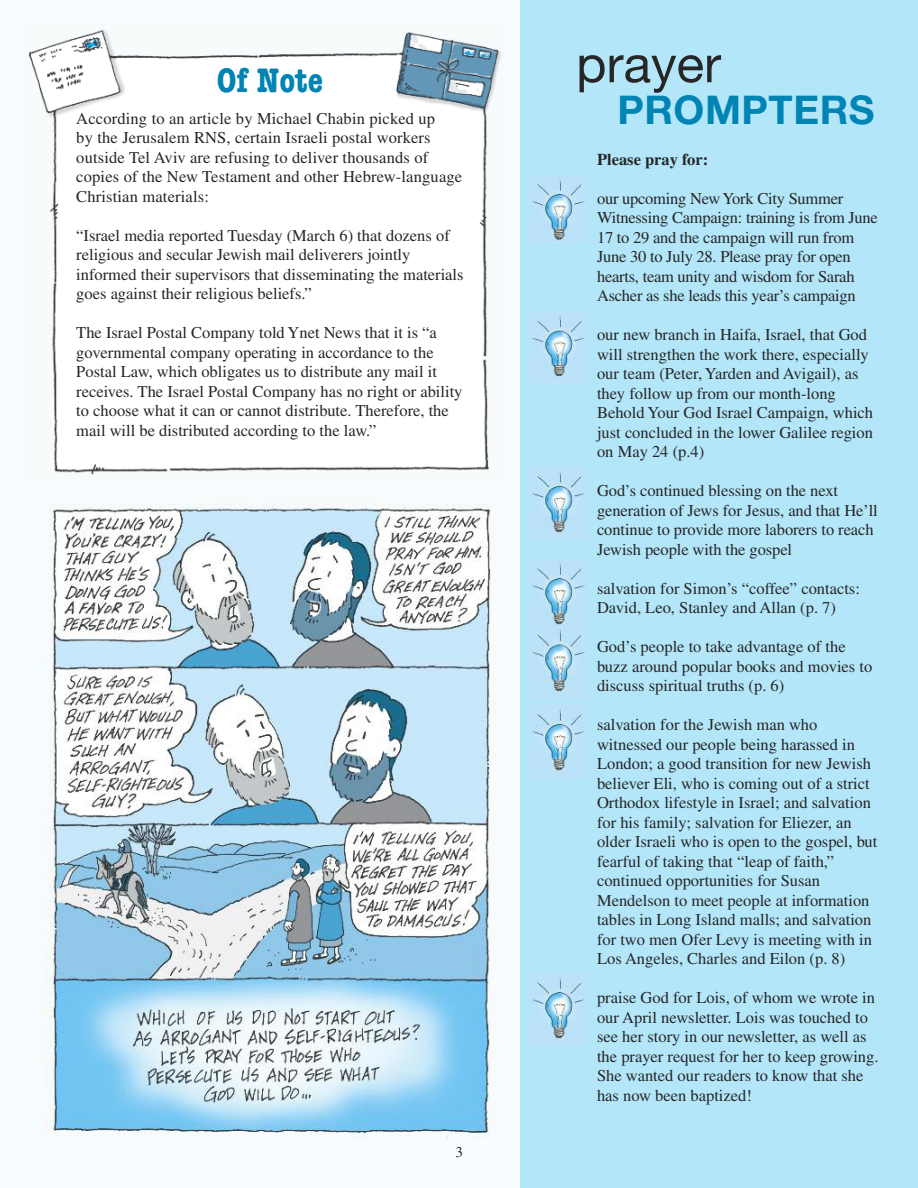
<style>
.page{position:relative;width:918px;height:1188px;background:#f7fcfe}
.page>*{position:absolute;margin:0;border:0;box-sizing:border-box;transform-origin:0 0}
.t1{font:51.15px "Helvetica Neue";color:#272627}
.t2{font:700 39.6px "Helvetica Neue";letter-spacing:.015em;color:#0084b3}
.t3{font:700 condensed 34.5px "American Typewriter";color:#0084b3}
.t4{font:16.5px/19.5px "Times";color:#272627}
.t5{font:700 16.5px "Times";color:#272627}
.t6{font:15px "Times";color:#272627}
</style>
<div class="page">
<div style="left:520px;top:0;width:398px;height:1188px;background:#b3e6f9"></div>
<img style="left:29px;top:30px;width:472px;height:445px">
<img style="left:43px;top:504px;width:448px;height:635px">
<img style="left:530px;top:175px;width:58px;height:66px">
<img style="left:530px;top:311px;width:57px;height:68px">
<img style="left:530px;top:467px;width:56px;height:69px">
<img style="left:530px;top:560px;width:57px;height:67px">
<img style="left:530px;top:628px;width:57px;height:66px">
<img style="left:530px;top:705px;width:56px;height:69px">
<img style="left:530px;top:974px;width:57px;height:67px">
<h3 class="t3" style="left:217px;top:68px;width:108px">Of Note</h3>
<p class="t4" style="left:76px;top:110px;width:387px">According to an article by Michael Chabin picked up<br>by the Jerusalem RNS, certain Israeli postal workers outside Tel Aviv are refusing to deliver thousands of copies of the New Testament and other Hebrew-language Christian materials:</p>
<p class="t4" style="left:76px;top:227px;width:389px">“Israel media reported Tuesday (March 6) that dozens of religious and secular Jewish mail deliverers jointly informed their supervisors that disseminating the materials goes against their religious beliefs.”</p>
<p class="t4" style="left:76px;top:325px;width:388px">The Israel Postal Company told Ynet News that it is “a governmental company operating in accordance to the Postal Law, which obligates us to distribute any mail it receives. The Israel Postal Company has no right or ability to choose what it can or cannot distribute. Therefore, the mail will be distributed according to the law.”</p>
<p class="t6" style="left:456px;top:1146px;width:9px">3</p>
<h1 class="t1" style="left:576px;top:34px;width:146px">prayer</h1>
<h2 class="t2" style="left:617px;top:86px;width:259px">PROMPTERS</h2>
<p class="t5" style="left:597px;top:154px;width:113px">Please pray for:</p>
<p class="t4" style="left:597px;top:190px;width:282px">our upcoming NewYork City Summer Witnessing Campaign: training is from June 17 to 29 and the campaign will run from June 30 to July 28. Please pray for open hearts, team unity and wisdom for Sarah Ascher as she leads this year’s campaign</p>
<p class="t4" style="left:597px;top:327px;width:278px">our new branch in Haifa, Israel, that God will strengthen the work there, especially our team (Peter, Yarden and Avigail), as they follow up from our month-long Behold Your God Israel Campaign, which just concluded in the lower Galilee region on May 24 (p.4)</p>
<p class="t4" style="left:597px;top:483px;width:282px">God’s continued blessing on the next generation of Jews for Jesus, and that He’ll continue to provide more laborers to reach Jewish people with the gospel</p>
<p class="t4" style="left:597px;top:580px;width:264px">salvation for Simon’s “coffee” contacts:<br>David, Leo, Stanley and Allan (p. 7)</p>
<p class="t4" style="left:597px;top:639px;width:277px">God’s people to take advantage of the buzz around popular books and movies to discuss spiritual truths (p. 6)</p>
<p class="t4" style="left:597px;top:717px;width:282px">salvation for the Jewish man who witnessed our people being harassed in London; a good transition for new Jewish believer Eli, who is coming out of a strict Orthodox lifestyle in Israel; and salvation for his family; salvation for Eliezer, an older Israeli who is open to the gospel, but fearful of taking that “leap of faith,” continued opportunities for Susan Mendelson to meet people at information tables in Long Island malls; and salvation for two men Ofer Levy is meeting with in Los Angeles, Charles and Eilon (p. 8)</p>
<p class="t4" style="left:597px;top:990px;width:283px">praise God for Lois, of whom we wrote in our April newsletter. Lois was touched to see her story in our newsletter, as well as the prayer request for her to keep growing.<br>She wanted our readers to know that she has now been baptized!</p>
</div>
